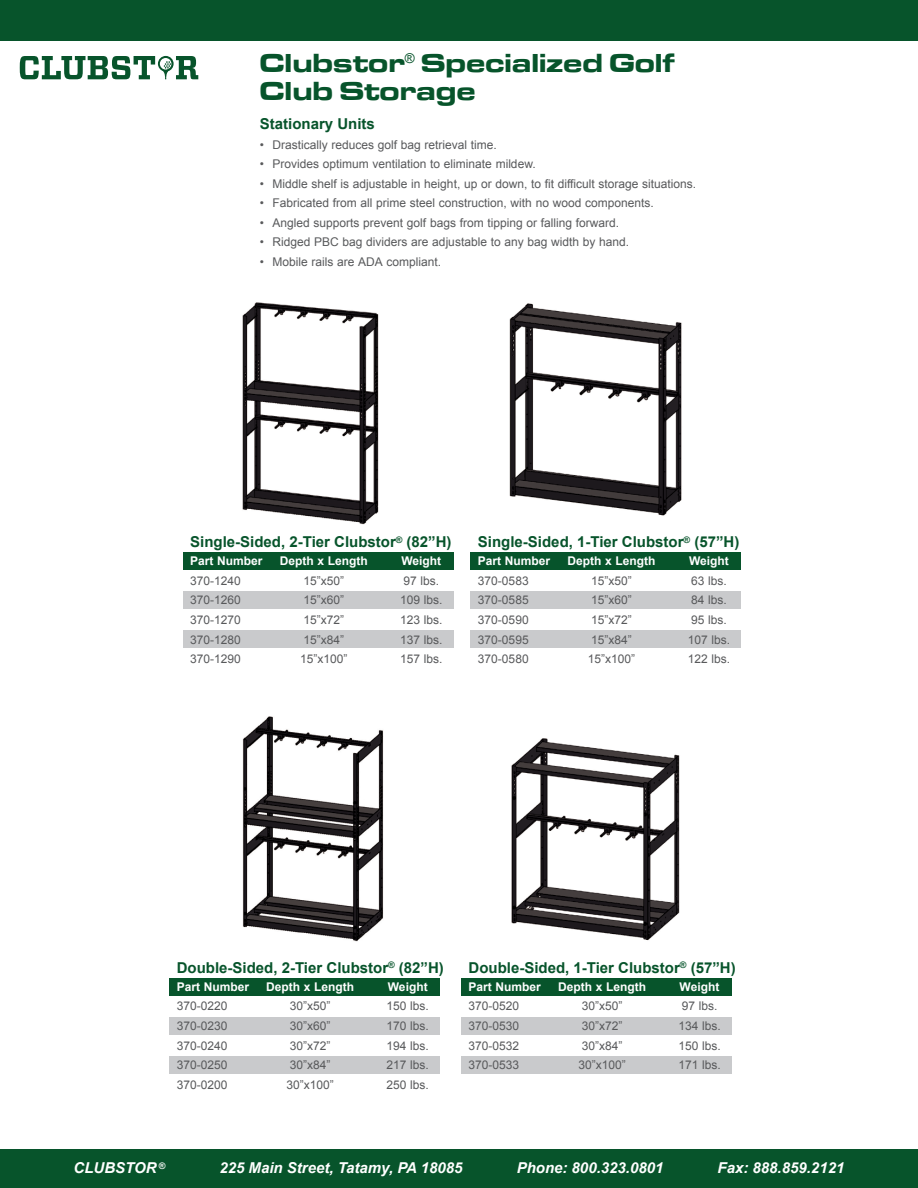
<style>
.page{position:relative;width:918px;height:1188px;background:#fff}
.page>*{position:absolute;margin:0;border:0;box-sizing:border-box;transform-origin:0 0}
.t1{font:700 expanded 27px/28.5px "Eurostile MN";color:#07542b}
.t2{font:700 15px "Arial";color:#07542b}
.t3{font:italic 700 15px "Arial";color:#fff}
.t4{font:12px "Arial";color:#58595b}
.t5{font:700 12px "Arial";color:#fff}
</style>
<div class="page">
<div style="left:183px;top:591px;width:271px;height:18px;background:#c9cacc"></div>
<div style="left:470px;top:591px;width:271px;height:18px;background:#c9cacc"></div>
<div style="left:183px;top:630px;width:271px;height:18px;background:#c9cacc"></div>
<div style="left:470px;top:630px;width:271px;height:18px;background:#c9cacc"></div>
<div style="left:0;top:1149px;width:918px;height:39px;background:#07542b"></div>
<div style="left:0;top:0;width:918px;height:41px;background:#07542b"></div>
<img style="left:511px;top:738px;width:169px;height:203px">
<img style="left:242px;top:302px;width:137px;height:223px">
<img style="left:509px;top:303px;width:173px;height:213px">
<img style="left:242px;top:716px;width:142px;height:226px">
<div style="left:183px;top:552px;width:271px;height:18px;background:#07542b"></div>
<div style="left:470px;top:552px;width:271px;height:18px;background:#07542b"></div>
<div style="left:169px;top:978px;width:271px;height:18px;background:#07542b"></div>
<div style="left:169px;top:1017px;width:271px;height:18px;background:#c9cacc"></div>
<div style="left:461px;top:1017px;width:271px;height:18px;background:#c9cacc"></div>
<div style="left:169px;top:1056px;width:271px;height:18px;background:#c9cacc"></div>
<div style="left:461px;top:1056px;width:271px;height:18px;background:#c9cacc"></div>
<div style="left:461px;top:978px;width:271px;height:18px;background:#07542b"></div>
<svg style="left:20px;top:56px;width:178px;height:23px"></svg>
<h1 class="t1" style="left:260px;top:49px;width:417px">Clubstor<sup>®</sup> Specialized Golf<br>Club Storage</h1>
<p class="t2" style="left:260px;top:114px;width:117px">Stationary Units</p>
<p class="t4" style="left:260px;top:136px;width:239px">• Drastically reduces golf bag retrieval time.</p>
<p class="t4" style="left:260px;top:156px;width:277px">• Provides optimum ventilation to eliminate mildew.</p>
<p class="t4" style="left:260px;top:175px;width:438px">• Middle shelf is adjustable in height, up or down, to fit difficult storage situations.</p>
<p class="t4" style="left:260px;top:195px;width:395px">• Fabricated from all prime steel construction, with no wood components.</p>
<p class="t4" style="left:260px;top:214px;width:361px">• Angled supports prevent golf bags from tipping or falling forward.</p>
<p class="t4" style="left:260px;top:234px;width:371px">• Ridged PBC bag dividers are adjustable to any bag width by hand.</p>
<p class="t4" style="left:260px;top:253px;width:183px">• Mobile rails are ADA compliant.</p>
<p class="t2" style="left:190px;top:532px;width:263px">Single-Sided, 2-Tier Clubstor<sup>®</sup> (82”H)</p>
<p class="t5" style="left:190px;top:553px;width:74px">Part Number</p>
<p class="t5" style="left:280px;top:553px;width:90px">Depth x Length</p>
<p class="t5" style="left:401px;top:553px;width:41px">Weight</p>
<p class="t4" style="left:190px;top:573px;width:52px">370-1240</p>
<p class="t4" style="left:303px;top:573px;width:42px">15”x50”</p>
<p class="t4" style="left:403px;top:573px;width:37px">97 lbs.</p>
<p class="t4" style="left:190px;top:592px;width:52px">370-1260</p>
<p class="t4" style="left:303px;top:592px;width:42px">15”x60”</p>
<p class="t4" style="left:400px;top:592px;width:44px">109 lbs.</p>
<p class="t4" style="left:190px;top:612px;width:52px">370-1270</p>
<p class="t4" style="left:303px;top:612px;width:42px">15”x72”</p>
<p class="t4" style="left:400px;top:612px;width:44px">123 lbs.</p>
<p class="t4" style="left:190px;top:632px;width:52px">370-1280</p>
<p class="t4" style="left:303px;top:632px;width:42px">15”x84”</p>
<p class="t4" style="left:400px;top:632px;width:44px">137 lbs.</p>
<p class="t4" style="left:190px;top:651px;width:52px">370-1290</p>
<p class="t4" style="left:300px;top:651px;width:49px">15”x100”</p>
<p class="t4" style="left:400px;top:651px;width:44px">157 lbs.</p>
<p class="t2" style="left:478px;top:532px;width:263px">Single-Sided, 1-Tier Clubstor<sup>®</sup> (57”H)</p>
<p class="t5" style="left:478px;top:553px;width:74px">Part Number</p>
<p class="t5" style="left:567px;top:553px;width:90px">Depth x Length</p>
<p class="t5" style="left:689px;top:553px;width:41px">Weight</p>
<p class="t4" style="left:478px;top:573px;width:52px">370-0583</p>
<p class="t4" style="left:591px;top:573px;width:42px">15”x50”</p>
<p class="t4" style="left:691px;top:573px;width:37px">63 lbs.</p>
<p class="t4" style="left:478px;top:592px;width:52px">370-0585</p>
<p class="t4" style="left:591px;top:592px;width:42px">15”x60”</p>
<p class="t4" style="left:691px;top:592px;width:37px">84 lbs.</p>
<p class="t4" style="left:478px;top:612px;width:52px">370-0590</p>
<p class="t4" style="left:591px;top:612px;width:42px">15”x72”</p>
<p class="t4" style="left:691px;top:612px;width:37px">95 lbs.</p>
<p class="t4" style="left:478px;top:632px;width:52px">370-0595</p>
<p class="t4" style="left:591px;top:632px;width:42px">15”x84”</p>
<p class="t4" style="left:688px;top:632px;width:44px">107 lbs.</p>
<p class="t4" style="left:478px;top:651px;width:52px">370-0580</p>
<p class="t4" style="left:588px;top:651px;width:49px">15”x100”</p>
<p class="t4" style="left:688px;top:651px;width:44px">122 lbs.</p>
<p class="t2" style="left:177px;top:958px;width:269px">Double-Sided, 2-Tier Clubstor<sup>®</sup> (82”H)</p>
<p class="t5" style="left:177px;top:979px;width:74px">Part Number</p>
<p class="t5" style="left:266px;top:979px;width:90px">Depth x Length</p>
<p class="t5" style="left:388px;top:979px;width:41px">Weight</p>
<p class="t4" style="left:177px;top:998px;width:52px">370-0220</p>
<p class="t4" style="left:290px;top:998px;width:42px">30”x50”</p>
<p class="t4" style="left:387px;top:998px;width:44px">150 lbs.</p>
<p class="t4" style="left:177px;top:1018px;width:52px">370-0230</p>
<p class="t4" style="left:290px;top:1018px;width:42px">30”x60”</p>
<p class="t4" style="left:387px;top:1018px;width:44px">170 lbs.</p>
<p class="t4" style="left:177px;top:1038px;width:52px">370-0240</p>
<p class="t4" style="left:290px;top:1038px;width:42px">30”x72”</p>
<p class="t4" style="left:387px;top:1038px;width:44px">194 lbs.</p>
<p class="t4" style="left:177px;top:1057px;width:52px">370-0250</p>
<p class="t4" style="left:290px;top:1057px;width:42px">30”x84”</p>
<p class="t4" style="left:387px;top:1057px;width:44px">217 lbs.</p>
<p class="t4" style="left:177px;top:1077px;width:52px">370-0200</p>
<p class="t4" style="left:287px;top:1077px;width:49px">30”x100”</p>
<p class="t4" style="left:387px;top:1077px;width:44px">250 lbs.</p>
<p class="t2" style="left:469px;top:958px;width:269px">Double-Sided, 1-Tier Clubstor<sup>®</sup> (57”H)</p>
<p class="t5" style="left:469px;top:979px;width:74px">Part Number</p>
<p class="t5" style="left:558px;top:979px;width:90px">Depth x Length</p>
<p class="t5" style="left:680px;top:979px;width:41px">Weight</p>
<p class="t4" style="left:469px;top:998px;width:52px">370-0520</p>
<p class="t4" style="left:582px;top:998px;width:42px">30”x50”</p>
<p class="t4" style="left:682px;top:998px;width:37px">97 lbs.</p>
<p class="t4" style="left:469px;top:1018px;width:52px">370-0530</p>
<p class="t4" style="left:582px;top:1018px;width:42px">30”x72”</p>
<p class="t4" style="left:678px;top:1018px;width:44px">134 lbs.</p>
<p class="t4" style="left:469px;top:1038px;width:52px">370-0532</p>
<p class="t4" style="left:582px;top:1038px;width:42px">30”x84”</p>
<p class="t4" style="left:678px;top:1038px;width:44px">150 lbs.</p>
<p class="t4" style="left:469px;top:1057px;width:52px">370-0533</p>
<p class="t4" style="left:578px;top:1057px;width:49px">30”x100”</p>
<p class="t4" style="left:678px;top:1057px;width:44px">171 lbs.</p>
<p class="t3" style="left:74px;top:1158px;width:93px">CLUBSTOR <sup>®</sup></p>
<p class="t3" style="left:219px;top:1158px;width:245px">225 Main Street, Tatamy, PA 18085</p>
<p class="t3" style="left:517px;top:1158px;width:148px">Phone: 800.323.0801</p>
<p class="t3" style="left:718px;top:1158px;width:128px">Fax: 888.859.2121</p>
</div>
